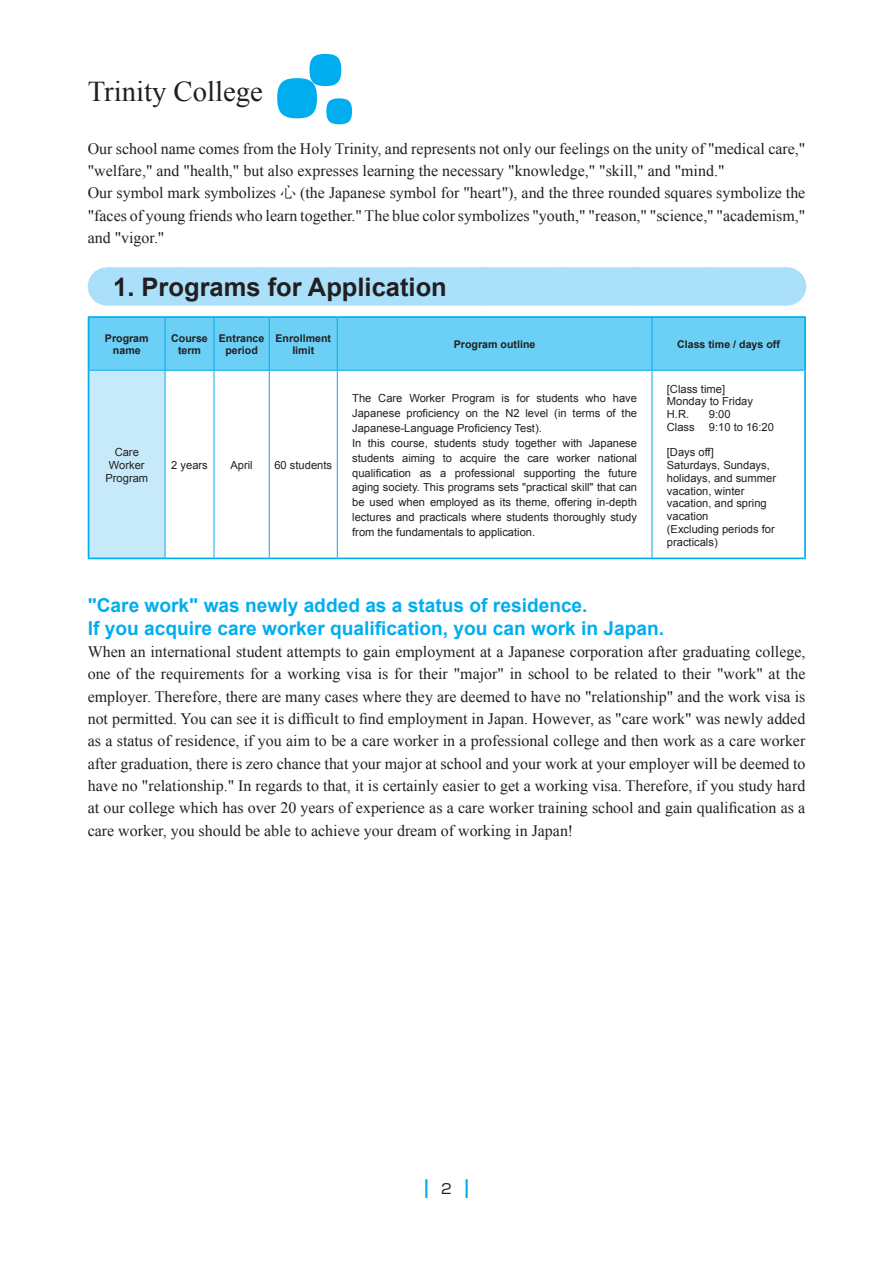
<style>
.page{position:relative;width:893px;height:1263px;background:#fff}
.page>*{position:absolute;margin:0;border:0;box-sizing:border-box;transform-origin:0 0}
.t1{font:28.65px "Times New Roman";color:#231f20}
.t2{font:700 25.5px "Arial";color:#231f20}
.t3{font:700 19.2px/22.4px "Arial";color:#00aeef}
.t4{font:15.9px/22.4px "Times New Roman";color:#231f20}
.t5{font:13.8px "Shin Go Pr 6 N";color:#231f20}
.t6{font:11.1px/12.8px "Arial";color:#231f20}
.t7{font:700 10.65px/11.7px "Arial";color:#231f20;text-align:center}
.s1{font-family:"Ryumin Pr 6";font-weight:300}
</style>
<div class="page">
<svg style="left:425px;top:1179px;width:2px;height:19px"></svg>
<svg style="left:466px;top:1179px;width:2px;height:19px"></svg>
<div style="left:107px;top:267px;width:679px;height:39px;background:#aae0f9"></div>
<svg style="left:182px;top:267px;width:566px;height:39px"></svg>
<hr style="left:786px;top:267px;width:1px;height:39px;background:#aae0f9">
<div style="left:89px;top:318px;width:715px;height:52px;background:#6bcff6"></div>
<div style="left:89px;top:370px;width:76px;height:188px;background:#c6eafa"></div>
<hr style="left:165px;top:318px;width:1px;height:52px;background:#00aeef">
<hr style="left:214px;top:318px;width:1px;height:52px;background:#00aeef">
<hr style="left:269px;top:318px;width:1px;height:52px;background:#00aeef">
<hr style="left:337px;top:318px;width:1px;height:52px;background:#00aeef">
<hr style="left:652px;top:318px;width:1px;height:52px;background:#00aeef">
<hr style="left:89px;top:370px;width:76px;height:1px;background:#00aeef">
<hr style="left:165px;top:370px;width:49px;height:1px;background:#00aeef">
<hr style="left:165px;top:370px;width:1px;height:187px;background:#00aeef">
<hr style="left:214px;top:370px;width:55px;height:1px;background:#00aeef">
<hr style="left:214px;top:370px;width:1px;height:187px;background:#00aeef">
<hr style="left:269px;top:370px;width:68px;height:1px;background:#00aeef">
<hr style="left:269px;top:370px;width:1px;height:187px;background:#00aeef">
<hr style="left:337px;top:370px;width:315px;height:1px;background:#00aeef">
<hr style="left:337px;top:370px;width:1px;height:187px;background:#00aeef">
<hr style="left:652px;top:370px;width:152px;height:1px;background:#00aeef">
<hr style="left:652px;top:370px;width:1px;height:187px;background:#00aeef">
<hr style="left:88px;top:557px;width:77px;height:2px;background:#00aeef">
<hr style="left:165px;top:557px;width:49px;height:2px;background:#00aeef">
<hr style="left:214px;top:557px;width:55px;height:2px;background:#00aeef">
<hr style="left:269px;top:557px;width:68px;height:2px;background:#00aeef">
<hr style="left:337px;top:557px;width:315px;height:2px;background:#00aeef">
<hr style="left:652px;top:557px;width:154px;height:2px;background:#00aeef">
<hr style="left:88px;top:316px;width:77px;height:2px;background:#00aeef">
<hr style="left:88px;top:318px;width:1px;height:52px;background:#00aeef">
<hr style="left:165px;top:316px;width:49px;height:2px;background:#00aeef">
<hr style="left:214px;top:316px;width:55px;height:2px;background:#00aeef">
<hr style="left:269px;top:316px;width:68px;height:2px;background:#00aeef">
<hr style="left:337px;top:316px;width:315px;height:2px;background:#00aeef">
<hr style="left:652px;top:316px;width:154px;height:2px;background:#00aeef">
<hr style="left:804px;top:318px;width:2px;height:52px;background:#00aeef">
<hr style="left:88px;top:370px;width:1px;height:187px;background:#00aeef">
<hr style="left:804px;top:370px;width:2px;height:187px;background:#00aeef">
<div style="left:309px;top:54px;width:32px;height:32px;background:#00aeef;border-radius:50%"></div>
<div style="left:326px;top:98px;width:26px;height:26px;background:#00aeef;border-radius:50%"></div>
<div style="left:277px;top:78px;width:40px;height:40px;background:#00aeef;border-radius:50%"></div>
<h1 class="t1" style="left:88px;top:73px;width:177px">Trinity College</h1>
<p class="t4" style="left:88px;top:137px;width:719px">Our school name comes from the Holy Trinity, and represents not only our feelings on the unity of "medical care," "welfare," and "health," but also expresses learning the necessary "knowledge," "skill," and "mind."<br>Our symbol mark symbolizes <span class="s1">心</span> (the Japanese symbol for "heart"), and the three rounded squares symbolize the "faces of young friends who learn together." The blue color symbolizes "youth," "reason," "science," "academism," and "vigor."</p>
<h2 class="t2" style="left:113px;top:270px;width:335px">1. Programs for Application</h2>
<p class="t7" style="left:105px;top:333px;width:45px">Program name</p>
<p class="t7" style="left:171px;top:333px;width:38px">Course term</p>
<p class="t7" style="left:219px;top:333px;width:47px">Entrance period</p>
<p class="t7" style="left:276px;top:333px;width:57px">Enrollment limit</p>
<p class="t7" style="left:454px;top:339px;width:83px">Program outline</p>
<p class="t7" style="left:677px;top:339px;width:104px">Class time / days off</p>
<p class="t6" style="left:105px;top:446px;width:44px;text-align:center">Care<br>Worker<br>Program</p>
<p class="t6" style="left:171px;top:459px;width:38px">2 years</p>
<p class="t6" style="left:230px;top:459px;width:24px">April</p>
<p class="t6" style="left:274px;top:459px;width:59px">60 students</p>
<p class="t6" style="left:352px;top:391px;width:286px;line-height:14.9px">The Care Worker Program is for students who have Japanese proficiency on the N2 level (in terms of the Japanese-Language Proficiency Test).<br>In this course, students study together with Japanese students aiming to acquire the care worker national qualification as a professional supporting the future aging society. This programs sets "practical skill" that can be used when employed as its theme, offering in-depth lectures and practicals where students thoroughly study from the fundamentals to application.</p>
<p class="t6" style="left:667px;top:382px;width:88px">[Class time]<br>Monday to Friday<br>H.R.</p>
<p class="t6" style="left:709px;top:408px;width:23px">9:00</p>
<p class="t6" style="left:667px;top:421px;width:29px">Class</p>
<p class="t6" style="left:709px;top:421px;width:67px">9:10 to 16:20</p>
<p class="t6" style="left:667px;top:446px;width:111px">[Days off]<br>Saturdays, Sundays, holidays, and summer vacation, winter vacation, and spring vacation<br>(Excluding periods for practicals)</p>
<p class="t3" style="left:88px;top:595px;width:578px">"Care work" was newly added as a status of residence.<br>If you acquire care worker qualification, you can work in Japan.</p>
<p class="t4" style="left:88px;top:640px;width:719px;text-align:justify">When an international student attempts to gain employment at a Japanese corporation after graduating college, one of the requirements for a working visa is for their "major" in school to be related to their "work" at the employer. Therefore, there are many cases where they are deemed to have no "relationship" and the work visa is not permitted. You can see it is difficult to find employment in Japan. However, as "care work" was newly added as a status of residence, if you aim to be a care worker in a professional college and then work as a care worker after graduation, there is zero chance that your major at school and your work at your employer will be deemed to have no "relationship." In regards to that, it is certainly easier to get a working visa. Therefore, if you study hard at our college which has over 20 years of experience as a care worker training school and gain qualification as a care worker, you should be able to achieve your dream of working in Japan!</p>
<p class="t5" style="left:427px;top:1177px;width:40px">　2　</p>
</div>
